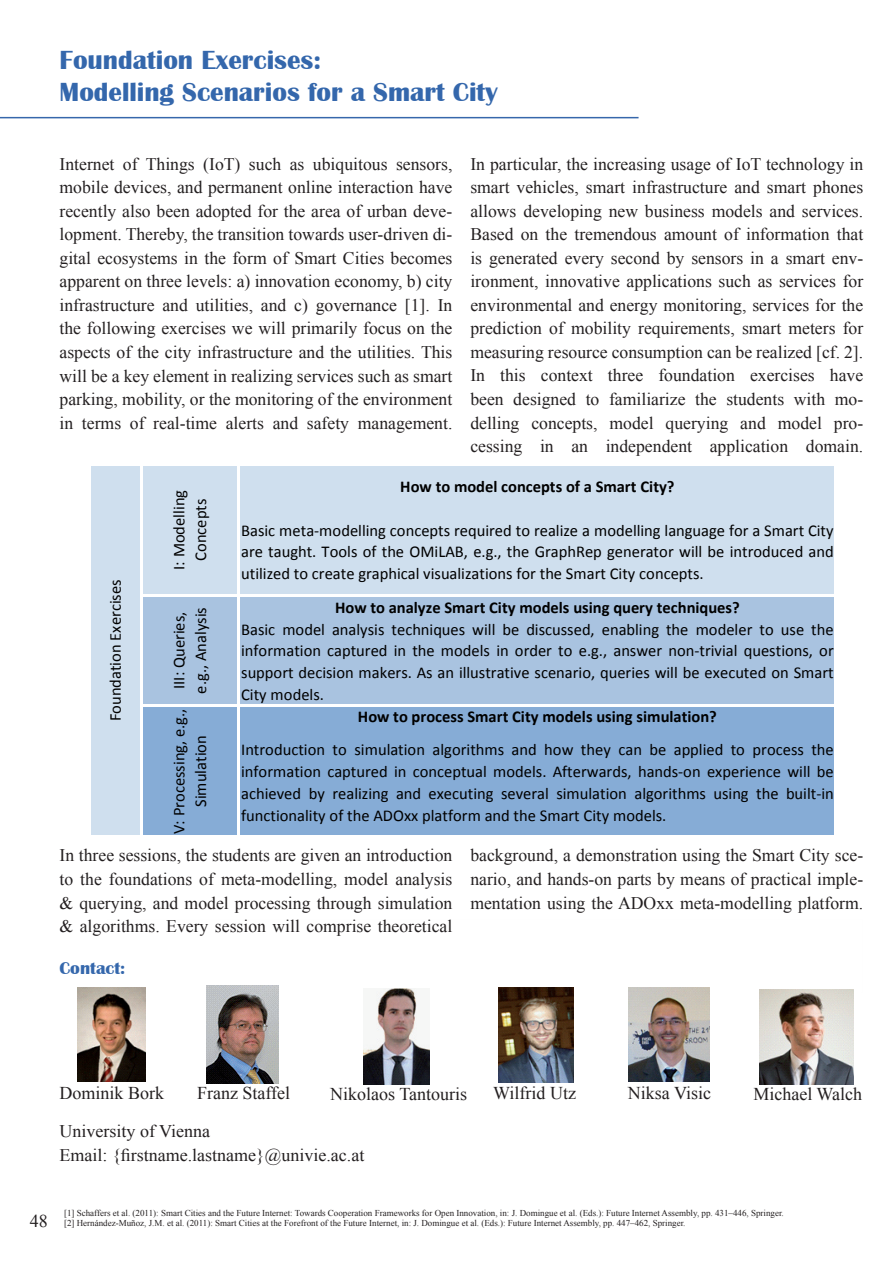
<style>
.page{position:relative;width:893px;height:1263px;background:#fff}
.page>*{position:absolute;margin:0;border:0;box-sizing:border-box;transform-origin:0 0}
.t1{font:700 27px/32.4px "Britannic";color:#3467ac}
.t2{font:18px "Times New Roman";color:#231f20}
.t3{font:17.7px/23.5px "Times New Roman";color:#231f20;text-align:justify}
.t4{font:700 17.7px "Britannic";color:#3467ac}
.t5{font:16.5px/21.8px "Calibri";color:#000;text-align:justify}
.t6{font:700 16.5px "Calibri";color:#000}
.t7{font:9px/9.6px "Times New Roman";color:#231f20}
</style>
<div class="page">
<hr style="left:0;top:117px;width:639px;height:1px;background:#3667ab">
<img style="left:78px;top:987px;width:67px;height:94px">
<img style="left:363px;top:989px;width:66px;height:95px">
<img style="left:499px;top:987px;width:74px;height:96px">
<img style="left:629px;top:987px;width:81px;height:94px">
<img style="left:760px;top:989px;width:93px;height:96px">
<div style="left:90px;top:465px;width:746px;height:131px;background:#cfdfee"></div>
<div style="left:90px;top:596px;width:52px;height:110px;background:#cfdfee"></div>
<div style="left:142px;top:596px;width:694px;height:110px;background:#a9c3e0"></div>
<div style="left:90px;top:706px;width:52px;height:131px;background:#cfdfee"></div>
<div style="left:142px;top:706px;width:694px;height:131px;background:#86acd6"></div>
<hr style="left:140px;top:466px;width:3px;height:372px;background:#fff">
<hr style="left:237px;top:466px;width:3px;height:372px;background:#fff">
<hr style="left:835px;top:466px;width:2px;height:372px;background:#fff">
<hr style="left:90px;top:463px;width:747px;height:3px;background:#fff">
<hr style="left:143px;top:594px;width:694px;height:3px;background:#fff">
<hr style="left:143px;top:704px;width:694px;height:3px;background:#fff">
<hr style="left:90px;top:836px;width:747px;height:2px;background:#fff">
<img style="left:207px;top:986px;width:71px;height:97px">
<h1 class="t1" style="left:60px;top:44px;width:439px">Foundation Exercises:<br>Modelling Scenarios for a Smart City</h1>
<p class="t3" style="left:60px;top:152px;width:394px">Internet of Things (IoT) such as ubiquitous sensors, mobile devices, and permanent online interaction have recently also been adopted for the area of urban deve&shy;lopment. Thereby, the transition towards user-driven di&shy;gital ecosystems in the form of Smart Cities becomes apparent on three levels: a) innovation economy, b) city infrastructure and utilities, and c) governance [1]. In the following exercises we will primarily focus on the aspects of the city infrastructure and the utilities. This will be a key element in realizing services such as smart parking, mobility, or the monitoring of the environment in terms of real-time alerts and safety management.</p>
<p class="t3" style="left:470px;top:152px;width:394px">In particular, the increasing usage of IoT technology in smart vehicles, smart infrastructure and smart phones allows developing new business models and services.<br>Based on the tremendous amount of information that is generated every second by sensors in a smart env&shy;ironment, innovative applications such as services for environmental and energy monitoring, services for the prediction of mobility requirements, smart meters for measuring resource consumption can be realized [cf. 2].<br>In this context three foundation exercises have been designed to familiarize the students with mo&shy;delling concepts, model querying and model pro&shy;cessing in an independent application domain.</p>
<p class="t5" style="left:104px;top:721px;width:143px;rotate:-90deg">Foundation Exercises</p>
<p class="t5" style="left:168px;top:570px;width:81px;text-align:center;rotate:-90deg">I: Modelling<br>Concepts</p>
<p class="t5" style="left:168px;top:694px;width:88px;rotate:-90deg">III: Queries, e.g., Analysis</p>
<p class="t5" style="left:168px;top:834px;width:127px;text-align:center;rotate:-90deg">V: Processing, e.g.,<br>Simulation</p>
<p class="t6" style="left:400px;top:476px;width:276px">How to model concepts of a Smart City?</p>
<p class="t5" style="left:241px;top:519px;width:594px">Basic meta-modelling concepts required to realize a modelling language for a Smart City are taught. Tools of the OMiLAB, e.g., the GraphRep generator will be introduced and utilized to create graphical visualizations for the Smart City concepts.</p>
<p class="t6" style="left:335px;top:596px;width:406px">How to analyze Smart City models using query techniques?</p>
<p class="t5" style="left:241px;top:618px;width:594px">Basic model analysis techniques will be discussed, enabling the modeler to use the information captured in the models in order to e.g., answer non-trivial questions, or support decision makers. As an illustrative scenario, queries will be executed on Smart City models.</p>
<p class="t6" style="left:358px;top:706px;width:360px">How to process Smart City models using simulation?</p>
<p class="t5" style="left:241px;top:739px;width:594px">Introduction to simulation algorithms and how they can be applied to process the information captured in conceptual models. Afterwards, hands-on experience will be achieved by realizing and executing several simulation algorithms using the built-in functionality of the ADOxx platform and the Smart City models.</p>
<p class="t3" style="left:60px;top:843px;width:394px">In three sessions, the students are given an introduction to the foundations of meta-modelling, model analysis &amp; querying, and model processing through simulation &amp; algorithms. Every session will comprise theoretical</p>
<p class="t3" style="left:470px;top:843px;width:394px">background, a demonstration using the Smart City sce&shy;nario, and hands-on parts by means of practical imple&shy;mentation using the ADOxx meta-modelling platform.</p>
<p class="t4" style="left:60px;top:958px;width:67px">Contact:</p>
<p class="t2" style="left:60px;top:1081px;width:106px">Dominik Bork</p>
<p class="t2" style="left:197px;top:1081px;width:95px">Franz Staffel</p>
<p class="t2" style="left:330px;top:1082px;width:138px">Nikolaos Tantouris</p>
<p class="t2" style="left:493px;top:1081px;width:84px">Wilfrid Utz</p>
<p class="t2" style="left:628px;top:1081px;width:85px">Niksa Visic</p>
<p class="t2" style="left:753px;top:1082px;width:110px">Michael Walch</p>
<p class="t3" style="left:60px;top:1119px;width:306px">University of Vienna<br>Email: {firstname.lastname}@univie.ac.at</p>
<p class="t2" style="left:30px;top:1209px;width:19px">48</p>
<p class="t7" style="left:64px;top:1208px;width:721px">[1] Schaffers et al. (2011): Smart Cities and the Future Internet: Towards Cooperation Frameworks for Open Innovation, in: J. Domingue et al. (Eds.): Future Internet Assembly, pp. 431–446, Springer. [2] Hernández-Muñoz, J.M. et al. (2011): Smart Cities at the Forefront of the Future Internet, in: J. Domingue et al. (Eds.): Future Internet Assembly, pp. 447–462, Springer.</p>
</div>
